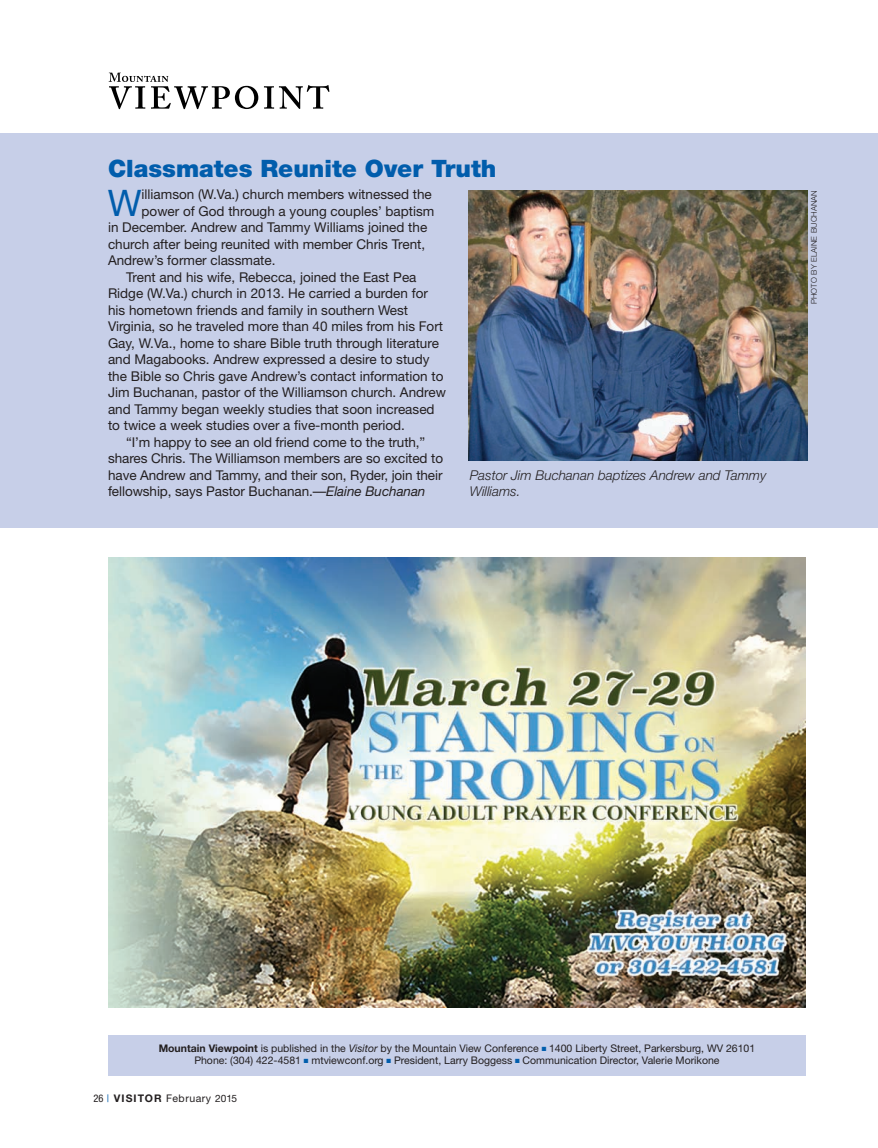
<style>
.page{position:relative;width:878px;height:1148px;background:#fff}
.page>*{position:absolute;margin:0;border:0;box-sizing:border-box;transform-origin:0 0}
.t1{font:36.6px "Helvetica Neue";color:#015dac}
.t2{font:900 24px "Helvetica Neue";color:#015dac}
.t3{font:13.5px "Helvetica Neue";color:#231f20}
.t4{font:italic 300 13.5px/16.5px "Helvetica Neue";color:#231f20}
.t5{font:10.5px/12px "Helvetica Neue";color:#231f20;text-align:center}
.t6{font:10.5px "Helvetica Neue";letter-spacing:.05em;color:#231f20}
.t7{font:300 7.8px "Helvetica Neue";color:#231f20}
.s1{font-style:italic}
.s2{font-weight:700}
.s3{color:#015dac}
.s4{font-stretch:condensed}
.s5{font-stretch:condensed;color:#015dac}
.s6{font-size:10.2px}
</style>
<div class="page">
<div style="left:0;top:133px;width:877px;height:394px;background:#c7cfe8"></div>
<div style="left:108px;top:1035px;width:697px;height:40px;background:#c7cfe8"></div>
<svg style="left:109px;top:73px;width:149px;height:36px"></svg>
<svg style="left:264px;top:85px;width:65px;height:24px"></svg>
<img style="left:108px;top:557px;width:697px;height:450px">
<img style="left:468px;top:190px;width:339px;height:271px">
<h2 class="t2" style="left:108px;top:160px;width:390px">Classmates Reunite Over Truth</h2>
<h1 class="t1" style="left:108px;top:189px;width:35px">W</h1>
<p class="t3" style="left:142px;top:189px;width:292px">illiamson (W.Va.) church members witnessed the</p>
<p class="t3" style="left:142px;top:206px;width:294px">power of God through a young couples’ baptism</p>
<p class="t3" style="left:108px;top:222px;width:321px">in December. Andrew and Tammy Williams joined the</p>
<p class="t3" style="left:108px;top:239px;width:319px">church after being reunited with member Chris Trent,</p>
<p class="t3" style="left:108px;top:255px;width:169px">Andrew’s former classmate.</p>
<p class="t3" style="left:126px;top:272px;width:292px">Trent and his wife, Rebecca, joined the East Pea</p>
<p class="t3" style="left:108px;top:288px;width:321px">Ridge (W.Va.) church in 2013. He carried a burden for</p>
<p class="t3" style="left:108px;top:305px;width:301px">his hometown friends and family in southern West</p>
<p class="t3" style="left:108px;top:321px;width:336px">Virginia, so he traveled more than 40 miles from his Fort</p>
<p class="t3" style="left:108px;top:338px;width:332px">Gay, W.Va., home to share Bible truth through literature</p>
<p class="t3" style="left:108px;top:354px;width:323px">and Magabooks. Andrew expressed a desire to study</p>
<p class="t3" style="left:108px;top:371px;width:337px">the Bible so Chris gave Andrew’s contact information to</p>
<p class="t3" style="left:108px;top:387px;width:339px">Jim Buchanan, pastor of the Williamson church. Andrew</p>
<p class="t3" style="left:108px;top:404px;width:328px">and Tammy began weekly studies that soon increased</p>
<p class="t3" style="left:108px;top:420px;width:298px">to twice a week studies over a five-month period.</p>
<p class="t3" style="left:126px;top:437px;width:301px">“I’m happy to see an old friend come to the truth,”</p>
<p class="t3" style="left:108px;top:453px;width:336px">shares Chris. The Williamson members are so excited to</p>
<p class="t3" style="left:108px;top:470px;width:336px">have Andrew and Tammy, and their son, Ryder, join their</p>
<p class="t3" style="left:108px;top:486px;width:319px">fellowship, says Pastor Buchanan.—<span class="s1">Elaine Buchanan</span></p>
<p class="t4" style="left:469px;top:468px;width:298px">Pastor Jim Buchanan baptizes Andrew and Tammy<br>Williams.</p>
<p class="t7" style="left:811px;top:304px;width:115px;rotate:-90deg">PHOTO BY ELAINE BUCHANAN</p>
<p class="t5" style="left:159px;top:1043px;width:598px"><span class="s2">Mountain Viewpoint</span> is published in the <span class="s1">Visitor</span> by the Mountain View Conference <span class="s3">■</span> 1400 Liberty Street, Parkersburg, WV 26101<br>Phone: (304) 422-4581 <span class="s3">■</span> mtviewconf.org <span class="s3">■</span> President, Larry Boggess <span class="s3">■</span> Communication Director, Valerie Morikone</p>
<p class="t6" style="left:93px;top:1094px;width:145px"><span class="s4">26</span> <span class="s5">|</span> <span class="s2">VISITOR</span> February <span class="s6">2015</span></p>
</div>
